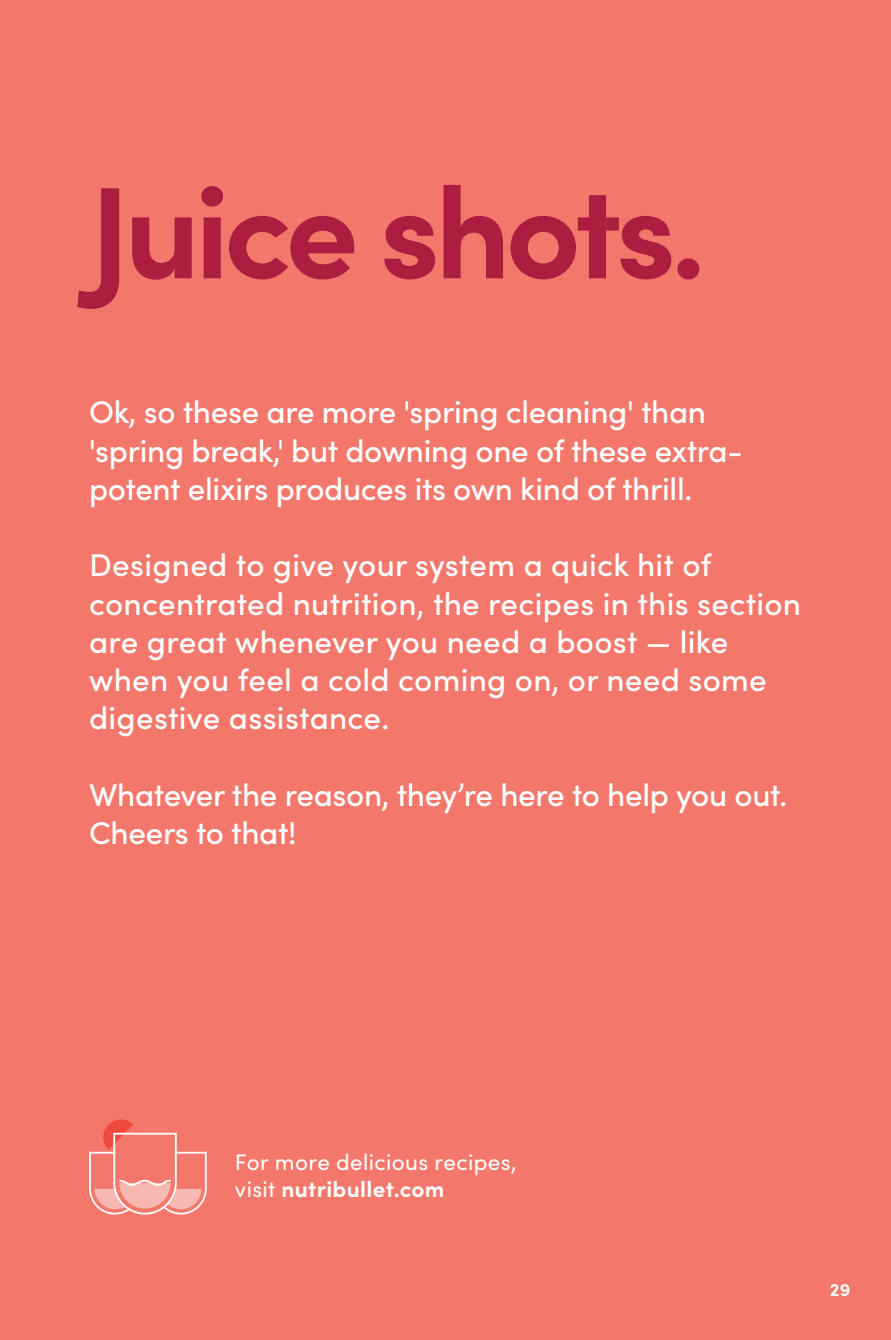
<style>
.page{position:relative;width:891px;height:1340px;background:#fff}
.page>*{position:absolute;margin:0;border:0;box-sizing:border-box;transform-origin:0 0}
.t1{font:700 130.5px "Sofia Pro";letter-spacing:-.04em;color:#ac1d40}
.t2{font:500 31.5px/38.2px "Sofia Pro";color:#fff}
.t3{font:22.5px/27px "Sofia Pro";letter-spacing:.015em;color:#fff}
.t4{font:700 18px "Sofia Pro";color:#fff}
.s1{font-weight:700}
</style>
<div class="page">
<div style="left:0;top:0;width:891px;height:1339px;background:#f3776b"></div>
<svg style="left:89px;top:1119px;width:118px;height:95px"></svg>
<h1 class="t1" style="left:89px;top:132px;width:618px">Juice shots.</h1>
<p class="t2" style="left:89px;top:391px;width:655px">Ok, so these are more 'spring cleaning' than 'spring break,' but downing one of these extra&shy;potent elixirs produces its own kind of thrill.</p>
<p class="t2" style="left:89px;top:544px;width:713px">Designed to give your system a quick hit of concentrated nutrition, the recipes in this section are great whenever you need a boost — like when you feel a cold coming on, or need some digestive assistance.</p>
<p class="t2" style="left:89px;top:773px;width:700px">Whatever the reason, they’re here to help you out.<br>Cheers to that!</p>
<p class="t3" style="left:235px;top:1147px;width:283px">For more delicious recipes, visit <span class="s1">nutribullet.com</span></p>
<p class="t4" style="left:830px;top:1275px;width:22px">29</p>
</div>
